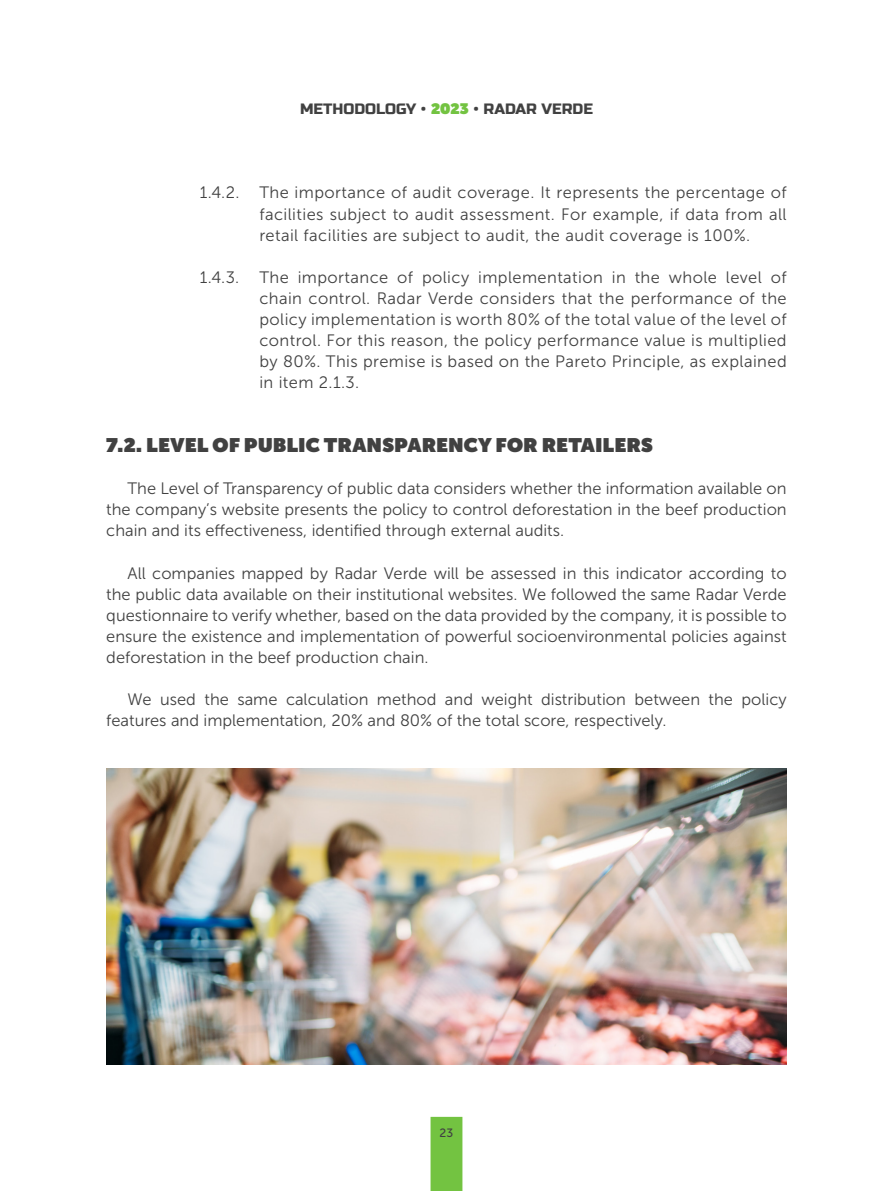
<style>
.page{position:relative;width:893px;height:1191px;background:#fff}
.page>*{position:absolute;margin:0;border:0;box-sizing:border-box;transform-origin:0 0}
.t1{font:900 19.5px "Museo Sans Display";letter-spacing:.025em;color:#414141}
.t2{font:16.5px/21.1px "Museo Sans 300";color:#414141;text-align:justify}
.t3{font:15px "Russo One";color:#414141}
.t4{font:12px "Museo Sans 500";color:#414141}
.s1{font-family:"Museo Sans Display";font-weight:900;color:#73c341}
</style>
<div class="page">
<div style="left:431px;top:1116px;width:31px;height:75px;background:#73c341"></div>
<img style="left:106px;top:768px;width:681px;height:296px">
<p class="t3" style="left:300px;top:100px;width:294px">METHODOLOGY • <span class="s1">2023</span> • RADAR VERDE</p>
<p class="t2" style="left:259px;top:182px;width:529px;text-indent:-60px">1.4.2. The importance of audit coverage. It represents the percentage of facilities subject to audit assessment. For example, if data from all retail facilities are subject to audit, the audit coverage is 100%.</p>
<p class="t2" style="left:259px;top:267px;width:529px;text-indent:-60px">1.4.3. The importance of policy implementation in the whole level of chain control. Radar Verde considers that the performance of the policy implementation is worth 80% of the total value of the level of control. For this reason, the policy performance value is multiplied by 80%. This premise is based on the Pareto Principle, as explained in item 2.1.3.</p>
<p class="t1" style="left:106px;top:433px;width:548px">7.2. LEVEL OF PUBLIC TRANSPARENCY FOR RETAILERS</p>
<p class="t2" style="left:106px;top:478px;width:682px;text-indent:21px">The Level of Transparency of public data considers whether the information available on the company’s website presents the policy to control deforestation in the beef production chain and its effectiveness, identified through external audits.</p>
<p class="t2" style="left:106px;top:562px;width:682px;text-indent:21px">All companies mapped by Radar Verde will be assessed in this indicator according to the public data available on their institutional websites. We followed the same Radar Verde questionnaire to verify whether, based on the data provided by the company, it is possible to ensure the existence and implementation of powerful socioenvironmental policies against deforestation in the beef production chain.</p>
<p class="t2" style="left:106px;top:689px;width:682px;text-indent:21px">We used the same calculation method and weight distribution between the policy features and implementation, 20% and 80% of the total score, respectively.</p>
<p class="t4" style="left:440px;top:1126px;width:15px">23</p>
</div>
